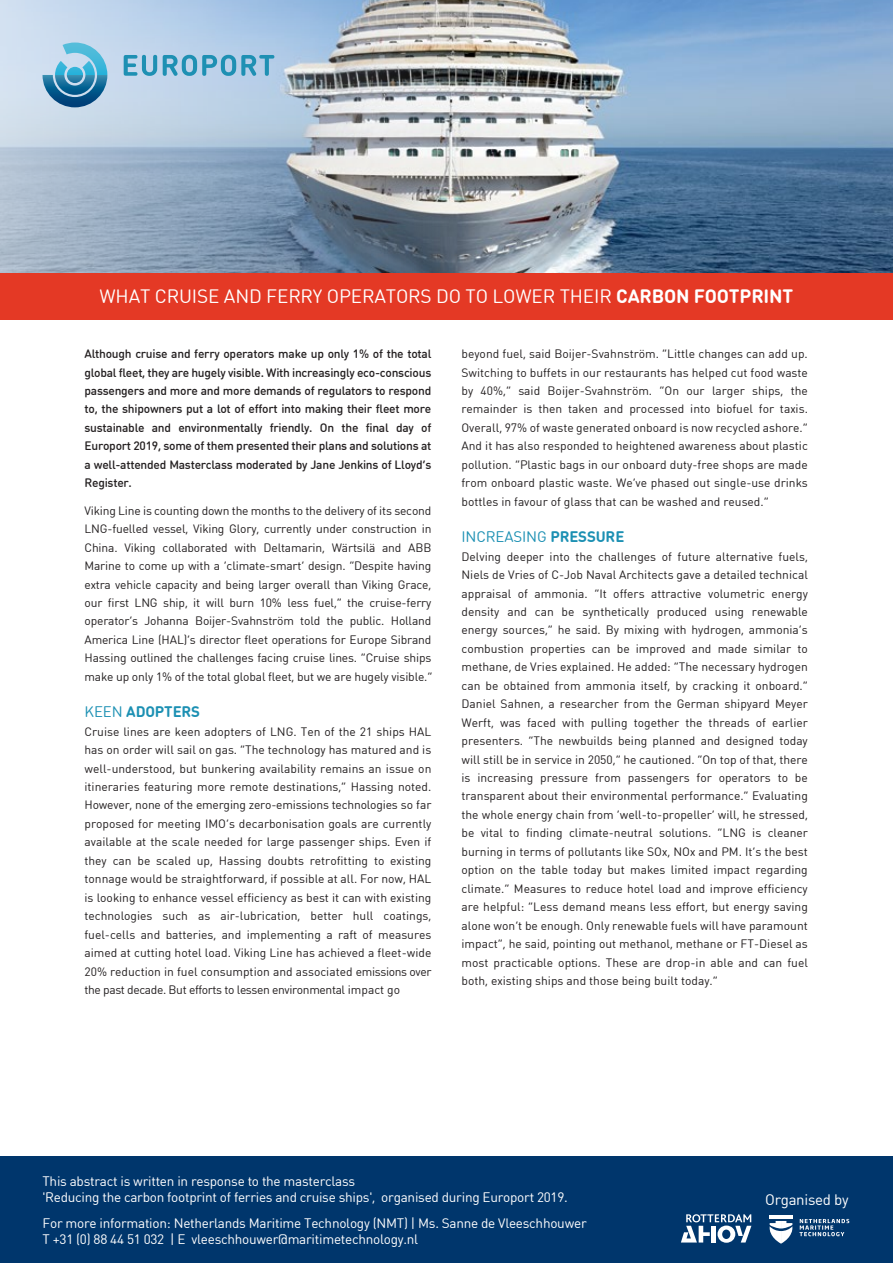
<style>
.page{position:relative;width:893px;height:1263px;background:#fff}
.page>*{position:absolute;margin:0;border:0;box-sizing:border-box;transform-origin:0 0}
.t1{font:19.05px "DIN Round Offc";letter-spacing:-.01em;color:#fff}
.t2{font:15px "DIN Round Offc";letter-spacing:-.01em;color:#1c90b3}
.t3{font:700 15px "DIN Round Offc";letter-spacing:-.01em;color:#1c90b3}
.t4{font:15px "DIN Round Offc";letter-spacing:-.02em;color:#fff}
.t5{font:13.5px/16.2px "DIN Round Offc";letter-spacing:-.02em;color:#fff}
.t6{font:12px/18.5px "DIN Round Offc";color:#231f20;text-align:justify}
.t7{font:500 12px/18.5px "DIN Round Offc";letter-spacing:-.02em;color:#231f20;text-align:justify}
.s1{font-weight:700}
.s2{font-weight:400}
</style>
<div class="page">
<img style="left:464px;top:0;width:429px;height:273px">
<svg style="left:0;top:0;width:464px;height:273px;background:#a2b2c3"></svg>
<div style="left:0;top:273px;width:893px;height:46px;background:#e43925"></div>
<svg style="left:43px;top:43px;width:64px;height:64px;background:#6ca9c9"></svg>
<svg style="left:124px;top:55px;width:33px;height:21px"></svg>
<svg style="left:163px;top:55px;width:111px;height:21px;background:#72b2d0"></svg>
<div style="left:0;top:1156px;width:893px;height:107px;background:#00366c"></div>
<svg style="left:799px;top:1219px;width:50px;height:17px"></svg>
<svg style="left:770px;top:1215px;width:22px;height:29px"></svg>
<svg style="left:681px;top:1214px;width:70px;height:29px"></svg>
<h1 class="t1" style="left:99px;top:284px;width:695px">WHAT CRUISE AND FERRY OPERATORS DO TO LOWER THEIR <span class="s1">CARBON FOOTPRINT</span></h1>
<p class="t7" style="left:84px;top:344px;width:348px">Although cruise and ferry operators make up only 1% of the total global fleet, they are hugely visible. With increasingly eco-conscious passengers and more and more demands of regulators to respond to, the shipowners put a lot of effort into making their fleet more sustainable and environmentally friendly. On the final day of Europort 2019, some of them presented their plans and solutions at a well-attended Masterclass moderated by Jane Jenkins of Lloyd’s Register.</p>
<p class="t6" style="left:84px;top:501px;width:349px">Viking Line is counting down the months to the delivery of its second LNG-fuelled vessel, Viking Glory, currently under construction in China. Viking collaborated with Deltamarin, Wärtsilä and ABB Marine to come up with a ‘climate-smart’ design. “Despite having extra vehicle capacity and being larger overall than Viking Grace, our first LNG ship, it will burn 10% less fuel,” the cruise-ferry operator’s Johanna Boijer-Svahnström told the public. Holland America Line (HAL)’s director fleet operations for Europe Sibrand Hassing outlined the challenges facing cruise lines. “Cruise ships make up only 1% of the total global fleet, but we are hugely visible.”</p>
<p class="t3" style="left:84px;top:702px;width:117px"><span class="s2">KEEN</span> ADOPTERS</p>
<p class="t6" style="left:84px;top:722px;width:348px">Cruise lines are keen adopters of LNG. Ten of the 21 ships HAL has on order will sail on gas. “The technology has matured and is well-understood, but bunkering availability remains an issue on itineraries featuring more remote destinations,” Hassing noted.<br>However, none of the emerging zero-emissions technologies so far proposed for meeting IMO’s decarbonisation goals are currently available at the scale needed for large passenger ships. Even if they can be scaled up, Hassing doubts retrofitting to existing tonnage would be straightforward, if possible at all. For now, HAL is looking to enhance vessel efficiency as best it can with existing technologies such as air-lubrication, better hull coatings, fuel-cells and batteries, and implementing a raft of measures aimed at cutting hotel load. Viking Line has achieved a fleet-wide 20% reduction in fuel consumption and associated emissions over the past decade. But efforts to lessen environmental impact go</p>
<p class="t6" style="left:461px;top:344px;width:348px">beyond fuel, said Boijer-Svahnström. “Little changes can add up.<br>Switching to buffets in our restaurants has helped cut food waste by 40%,” said Boijer-Svahnström. “On our larger ships, the remainder is then taken and processed into biofuel for taxis.<br>Overall, 97% of waste generated onboard is now recycled ashore.” And it has also responded to heightened awareness about plastic pollution. “Plastic bags in our onboard duty-free shops are made from onboard plastic waste. We’ve phased out single-use drinks bottles in favour of glass that can be washed and reused.”</p>
<p class="t2" style="left:461px;top:527px;width:164px">INCREASING <span class="s1">PRESSURE</span></p>
<p class="t6" style="left:461px;top:547px;width:348px">Delving deeper into the challenges of future alternative fuels, Niels de Vries of C-Job Naval Architects gave a detailed technical appraisal of ammonia. “It offers attractive volumetric energy density and can be synthetically produced using renewable energy sources,” he said. By mixing with hydrogen, ammonia’s combustion properties can be improved and made similar to methane, de Vries explained. He added: “The necessary hydrogen can be obtained from ammonia itself, by cracking it onboard.” Daniel Sahnen, a researcher from the German shipyard Meyer Werft, was faced with pulling together the threads of earlier presenters. “The newbuilds being planned and designed today will still be in service in 2050,” he cautioned. “On top of that, there is increasing pressure from passengers for operators to be transparent about their environmental performance.” Evaluating the whole energy chain from ‘well-to-propeller’ will, he stressed, be vital to finding climate-neutral solutions. “LNG is cleaner burning in terms of pollutants like SOx, NOx and PM. It’s the best option on the table today but makes limited impact regarding climate.” Measures to reduce hotel load and improve efficiency are helpful: “Less demand means less effort, but energy saving alone won’t be enough. Only renewable fuels will have paramount impact”, he said, pointing out methanol, methane or FT-Diesel as most practicable options. These are drop-in able and can fuel both, existing ships and those being built today.”</p>
<p class="t5" style="left:43px;top:1173px;width:527px">This abstract is written in response to the masterclass<br>'Reducing the carbon footprint of ferries and cruise ships', organised during Europort 2019.</p>
<p class="t5" style="left:43px;top:1214px;width:546px">For more information: Netherlands Maritime Technology (NMT) | Ms. Sanne de Vleeschhouwer<br>T +31 (0) 88 44 51 032 | E vleeschhouwer@maritimetechnology.nl</p>
<p class="t4" style="left:765px;top:1190px;width:85px">Organised by</p>
</div>
